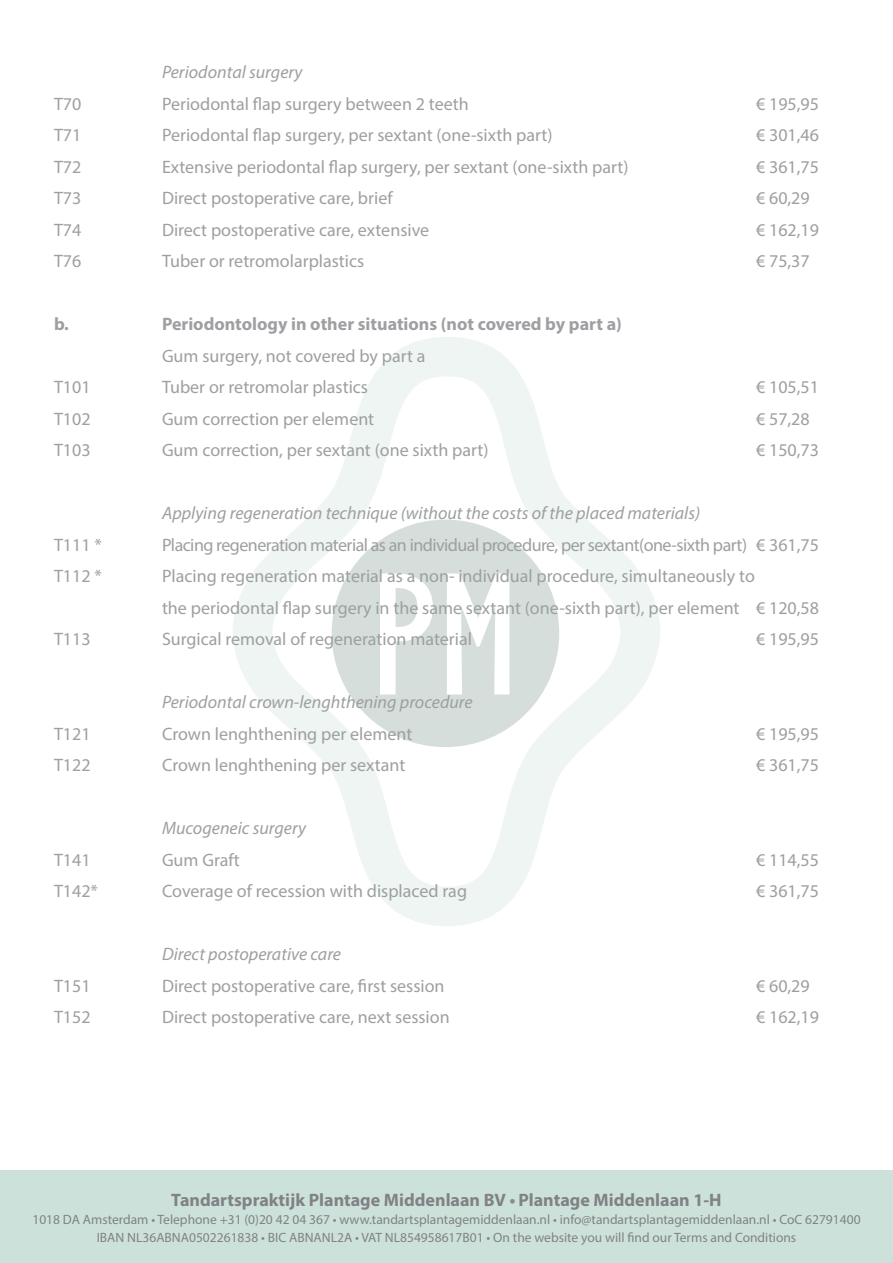
<style>
.page{position:relative;width:893px;height:1263px;background:#fff}
.page>*{position:absolute;margin:0;border:0;box-sizing:border-box;transform-origin:0 0}
.t1{font:18px/31.5px "Myriad Pro";color:#9d9fa2}
.t2{font:italic 18px "Myriad Pro";color:#9d9fa2}
.t3{font:18px "Myriad Pro";letter-spacing:-.03em;color:#9d9fa2}
.t4{font:700 18px "Myriad Pro";color:#808285}
.t5{font:700 18px "Myriad Pro";color:#9d9fa2}
.t6{font:13.5px/18px "Myriad Pro";color:#808285;text-align:center}
.s1{color:#8a8c8f}
</style>
<div class="page">
<div style="left:0;top:1171px;width:893px;height:92px;background:#cde1db"></div>
<svg style="left:233px;top:337px;width:427px;height:589px"></svg>
<svg style="left:380px;top:573px;width:53px;height:121px"></svg>
<svg style="left:447px;top:573px;width:62px;height:121px"></svg>
<p class="t2" style="left:162px;top:61px;width:142px">Periodontal surgery</p>
<p class="t1" style="left:54px;top:88px;width:29px">T70</p>
<p class="t1" style="left:162px;top:88px;width:308px">Periodontal flap surgery between 2 teeth</p>
<p class="t1" style="left:756px;top:88px;width:64px">€ 195,95</p>
<p class="t1" style="left:54px;top:119px;width:29px">T71</p>
<p class="t1" style="left:162px;top:119px;width:392px">Periodontal flap surgery, per sextant (one-sixth part)</p>
<p class="t1" style="left:756px;top:119px;width:64px">€ 301,46</p>
<p class="t1" style="left:54px;top:151px;width:29px">T72</p>
<p class="t1" style="left:162px;top:151px;width:468px">Extensive periodontal flap surgery, per sextant (one-sixth part)</p>
<p class="t1" style="left:756px;top:151px;width:64px">€ 361,75</p>
<p class="t1" style="left:54px;top:182px;width:29px">T73</p>
<p class="t1" style="left:162px;top:182px;width:232px">Direct postoperative care, brief</p>
<p class="t1" style="left:756px;top:182px;width:55px">€ 60,29</p>
<p class="t1" style="left:54px;top:214px;width:29px">T74</p>
<p class="t1" style="left:162px;top:214px;width:269px">Direct postoperative care, extensive</p>
<p class="t1" style="left:756px;top:214px;width:64px">€ 162,19</p>
<p class="t1" style="left:54px;top:245px;width:29px">T76</p>
<p class="t1" style="left:162px;top:245px;width:204px">Tuber or retromolarplastics</p>
<p class="t1" style="left:756px;top:245px;width:55px">€ 75,37</p>
<p class="t5" style="left:54px;top:313px;width:16px">b.</p>
<p class="t5" style="left:162px;top:313px;width:461px">Periodontology in other situations (not covered by part a)</p>
<p class="t1" style="left:162px;top:340px;width:265px">Gum surgery, not covered by part a</p>
<p class="t1" style="left:54px;top:371px;width:38px">T101</p>
<p class="t1" style="left:162px;top:371px;width:208px">Tuber or retromolar plastics</p>
<p class="t1" style="left:756px;top:371px;width:64px">€ 105,51</p>
<p class="t1" style="left:54px;top:403px;width:38px">T102</p>
<p class="t1" style="left:162px;top:403px;width:214px">Gum correction per element</p>
<p class="t1" style="left:756px;top:403px;width:55px">€ 57,28</p>
<p class="t1" style="left:54px;top:434px;width:38px">T103</p>
<p class="t1" style="left:162px;top:434px;width:328px">Gum correction, per sextant (one sixth part)</p>
<p class="t1" style="left:756px;top:434px;width:64px">€ 150,73</p>
<p class="t2" style="left:162px;top:502px;width:540px">Applying regeneration technique (without the costs of the placed materials)</p>
<p class="t1" style="left:54px;top:529px;width:49px">T111 *</p>
<p class="t3" style="left:162px;top:534px;width:658px">Placing regeneration material as an individual procedure, per sextant(one-sixth part) € 361,75</p>
<p class="t1" style="left:54px;top:560px;width:49px">T112 *</p>
<p class="t1" style="left:162px;top:560px;width:658px">Placing regeneration material as a non- individual procedure, simultaneously to<br>the periodontal flap surgery in the same sextant (one-sixth part), per element € 120,58</p>
<p class="t1" style="left:54px;top:623px;width:38px">T113</p>
<p class="t1" style="left:162px;top:623px;width:311px">Surgical removal of regeneration material</p>
<p class="t1" style="left:756px;top:623px;width:64px">€ 195,95</p>
<p class="t2" style="left:162px;top:691px;width:312px">Periodontal crown-lenghthening procedure</p>
<p class="t1" style="left:54px;top:718px;width:38px">T121</p>
<p class="t1" style="left:162px;top:718px;width:252px">Crown lenghthening per element</p>
<p class="t1" style="left:756px;top:718px;width:64px">€ 195,95</p>
<p class="t1" style="left:54px;top:749px;width:38px">T122</p>
<p class="t1" style="left:162px;top:749px;width:245px">Crown lenghthening per sextant</p>
<p class="t1" style="left:756px;top:749px;width:64px">€ 361,75</p>
<p class="t2" style="left:162px;top:817px;width:146px">Mucogeneic surgery</p>
<p class="t1" style="left:54px;top:844px;width:38px">T141</p>
<p class="t1" style="left:162px;top:844px;width:79px">Gum Graft</p>
<p class="t1" style="left:756px;top:844px;width:64px">€ 114,55</p>
<p class="t1" style="left:54px;top:875px;width:46px">T142*</p>
<p class="t1" style="left:162px;top:875px;width:307px">Coverage of recession with displaced rag</p>
<p class="t1" style="left:756px;top:875px;width:64px">€ 361,75</p>
<p class="t2" style="left:162px;top:943px;width:181px">Direct postoperative care</p>
<p class="t1" style="left:54px;top:970px;width:38px">T151</p>
<p class="t1" style="left:162px;top:970px;width:284px">Direct postoperative care, first session</p>
<p class="t1" style="left:756px;top:970px;width:55px">€ 60,29</p>
<p class="t1" style="left:54px;top:1001px;width:38px">T152</p>
<p class="t1" style="left:162px;top:1001px;width:289px">Direct postoperative care, next session</p>
<p class="t1" style="left:756px;top:1001px;width:64px">€ 162,19</p>
<p class="t4" style="left:171px;top:1188px;width:552px">Tandartspraktijk Plantage Middenlaan BV <span class="s1">•</span> Plantage Middenlaan 1-H</p>
<p class="t6" style="left:32px;top:1210px;width:830px">1018 DA Amsterdam • Telephone +31 (0)20 42 04 367 • www.tandartsplantagemiddenlaan.nl • info@tandartsplantagemiddenlaan.nl • CoC 62791400<br>IBAN NL36ABNA0502261838 • BIC ABNANL2A • VAT NL854958617B01 • On the website you will find our Terms and Conditions</p>
</div>
